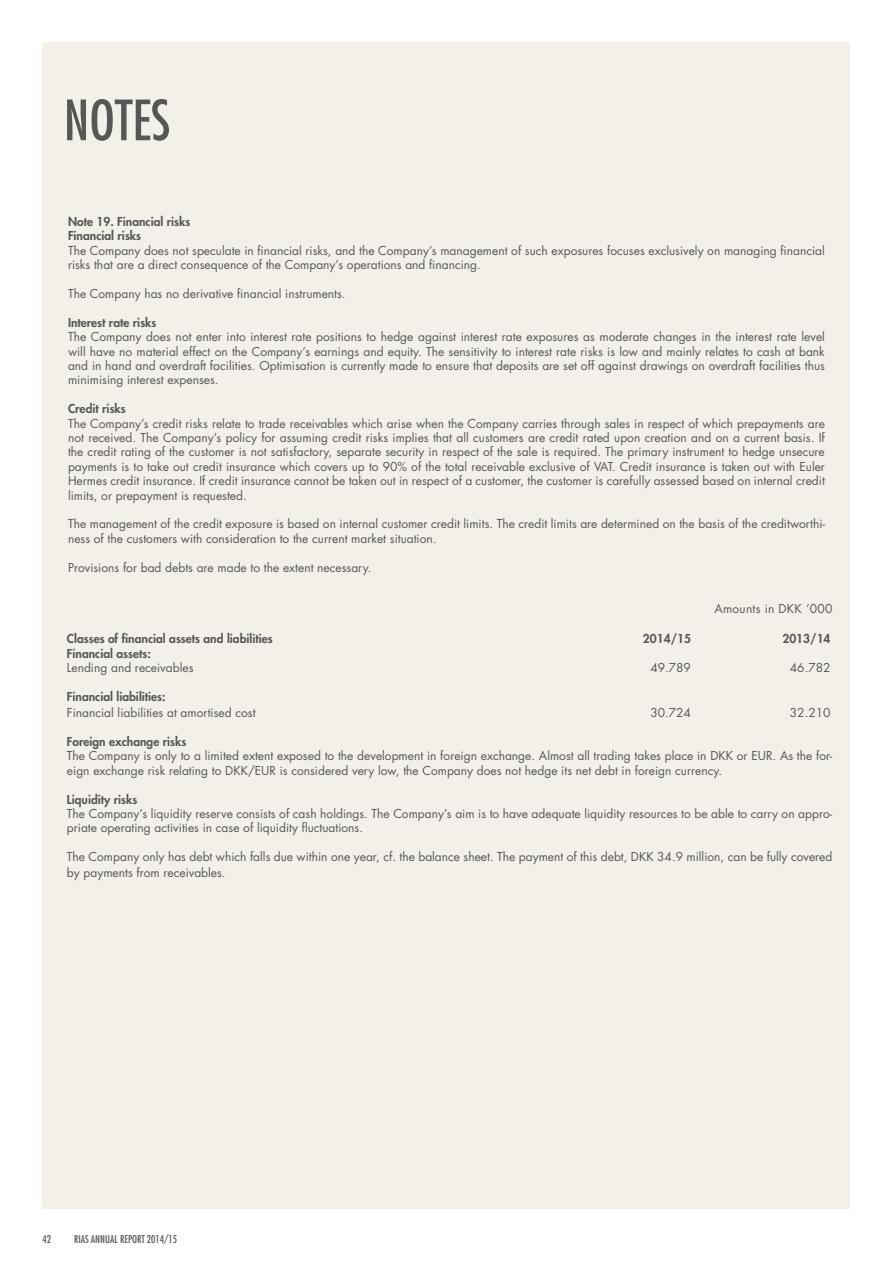
<style>
.page{position:relative;width:893px;height:1263px;background:#fff}
.page>*{position:absolute;margin:0;border:0;box-sizing:border-box;transform-origin:0 0}
.t1{font:condensed 54px "Futura Std";color:#575756}
.t2{font:12px/14.4px "Futura Std";color:#575756}
.t3{font:800 12px/14.4px "Futura Std";color:#575756}
.t4{font:12px "Futura Std";letter-spacing:.02em;color:#575756}
.t5{font:condensed 10.5px "Futura Std";color:#575756}
</style>
<div class="page">
<div style="left:43px;top:43px;width:807px;height:1166px;background:#f3f0e9"></div>
<h1 class="t1" style="left:64px;top:88px;width:108px">NOTES</h1>
<p class="t3" style="left:68px;top:214px;width:124px">Note 19. Financial risks<br>Financial risks</p>
<p class="t2" style="left:68px;top:243px;width:758px">The Company does not speculate in financial risks, and the Company’s management of such exposures focuses exclusively on managing financial risks that are a direct consequence of the Company’s operations and financing.</p>
<p class="t2" style="left:68px;top:286px;width:279px">The Company has no derivative financial instruments.</p>
<p class="t3" style="left:68px;top:315px;width:90px">Interest rate risks</p>
<p class="t2" style="left:68px;top:330px;width:758px;text-align:justify">The Company does not enter into interest rate positions to hedge against interest rate exposures as moderate changes in the interest rate level will have no material effect on the Company’s earnings and equity. The sensitivity to interest rate risks is low and mainly relates to cash at bank and in hand and overdraft facilities. Optimisation is currently made to ensure that deposits are set off against drawings on overdraft facilities thus minimising interest expenses.</p>
<p class="t3" style="left:68px;top:401px;width:59px">Credit risks</p>
<p class="t2" style="left:68px;top:416px;width:758px;text-align:justify">The Company’s credit risks relate to trade receivables which arise when the Company carries through sales in respect of which prepayments are not received. The Company’s policy for assuming credit risks implies that all customers are credit rated upon creation and on a current basis. If the credit rating of the customer is not satisfactory, separate security in respect of the sale is required. The primary instrument to hedge unsecure payments is to take out credit insurance which covers up to 90% of the total receivable exclusive of VAT. Credit insurance is taken out with Euler Hermes credit insurance. If credit insurance cannot be taken out in respect of a customer, the customer is carefully assessed based on internal credit limits, or prepayment is requested.</p>
<p class="t2" style="left:68px;top:517px;width:758px">The management of the credit exposure is based on internal customer credit limits. The credit limits are determined on the basis of the creditworthi&shy;ness of the customers with consideration to the current market situation.</p>
<p class="t2" style="left:68px;top:560px;width:305px">Provisions for bad debts are made to the extent necessary.</p>
<p class="t4" style="left:714px;top:601px;width:119px">Amounts in DKK ‘000</p>
<p class="t3" style="left:67px;top:632px;width:207px">Classes of financial assets and liabilities</p>
<p class="t3" style="left:643px;top:632px;width:50px">2014/15</p>
<p class="t3" style="left:782px;top:632px;width:50px">2013/14</p>
<p class="t3" style="left:67px;top:646px;width:85px">Financial assets:</p>
<p class="t2" style="left:67px;top:661px;width:128px">Lending and receivables</p>
<p class="t2" style="left:650px;top:661px;width:42px">49.789</p>
<p class="t2" style="left:790px;top:661px;width:42px">46.782</p>
<p class="t3" style="left:67px;top:689px;width:100px">Financial liabilities:</p>
<p class="t2" style="left:67px;top:706px;width:190px">Financial liabilities at amortised cost</p>
<p class="t2" style="left:650px;top:706px;width:42px">30.724</p>
<p class="t2" style="left:790px;top:706px;width:42px">32.210</p>
<p class="t3" style="left:67px;top:734px;width:121px">Foreign exchange risks</p>
<p class="t2" style="left:67px;top:749px;width:767px">The Company is only to a limited extent exposed to the development in foreign exchange. Almost all trading takes place in DKK or EUR. As the for&shy;eign exchange risk relating to DKK/EUR is considered very low, the Company does not hedge its net debt in foreign currency.</p>
<p class="t3" style="left:67px;top:792px;width:72px">Liquidity risks</p>
<p class="t2" style="left:67px;top:806px;width:767px">The Company’s liquidity reserve consists of cash holdings. The Company’s aim is to have adequate liquidity resources to be able to carry on appro&shy;priate operating activities in case of liquidity fluctuations.</p>
<p class="t2" style="left:67px;top:849px;width:767px;line-height:16.2px">The Company only has debt which falls due within one year, cf. the balance sheet. The payment of this debt, DKK 34.9 million, can be fully covered by payments from receivables.</p>
<p class="t5" style="left:43px;top:1233px;width:10px">42</p>
<p class="t5" style="left:74px;top:1233px;width:105px">RIAS ANNUAL REPORT 2014/15</p>
</div>
